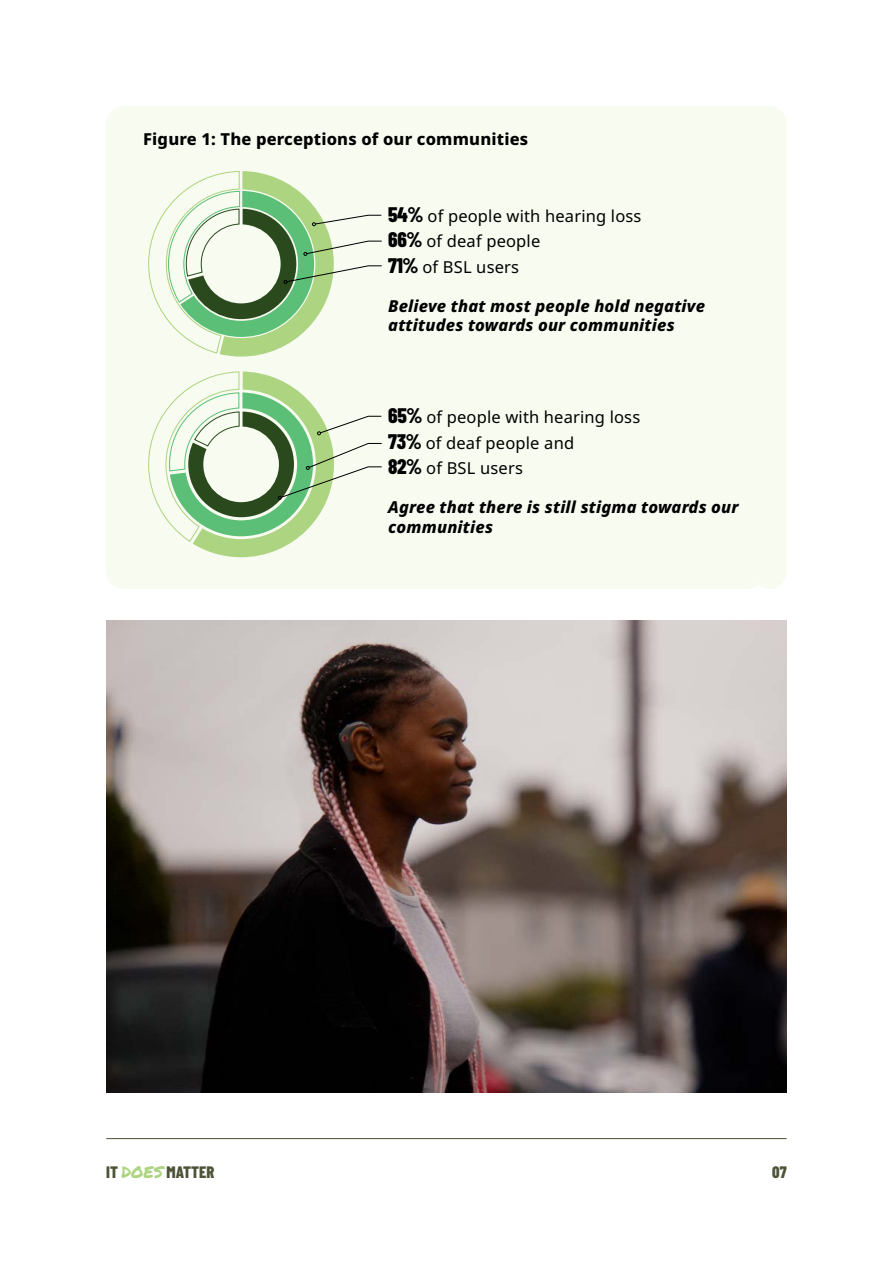
<style>
.page{position:relative;width:893px;height:1263px;background:#fff}
.page>*{position:absolute;margin:0;border:0;box-sizing:border-box;transform-origin:0 0}
.t1{font:16.5px "Noto Sans";letter-spacing:.01em;color:#000}
.t2{font:italic 800 16.5px/19.5px "Noto Sans";letter-spacing:.01em;color:#000}
.t3{font:800 16.5px "Noto Sans";letter-spacing:.01em;color:#000}
.t4{font:800 16.5px "Barlow Condensed";color:#4c5336}
.s1{font-family:"Barlow Condensed";font-weight:800;font-size:21px}
.s2{font-family:"Permanent Marker";font-weight:400;color:#add480}
</style>
<div class="page">
<hr style="left:106px;top:1138px;width:681px;height:1px;background:#4c5336">
<div style="left:106px;top:106px;width:681px;height:483px;background:#f7fbf0"></div>
<img style="left:106px;top:621px;width:681px;height:472px">
<svg style="left:148px;top:371px;width:234px;height:186px"></svg>
<svg style="left:148px;top:171px;width:234px;height:186px"></svg>
<p class="t3" style="left:143px;top:130px;width:386px">Figure 1: The perceptions of our communities</p>
<p class="t1" style="left:388px;top:206px;width:255px"><span class="s1">54%</span> of people with hearing loss</p>
<p class="t1" style="left:388px;top:232px;width:154px"><span class="s1">66%</span> of deaf people</p>
<p class="t1" style="left:388px;top:257px;width:132px"><span class="s1">71%</span> of BSL users</p>
<p class="t2" style="left:388px;top:296px;width:318px">Believe that most people hold negative attitudes towards our communities</p>
<p class="t1" style="left:388px;top:408px;width:253px"><span class="s1">65%</span> of people with hearing loss</p>
<p class="t1" style="left:388px;top:433px;width:187px"><span class="s1">73%</span> of deaf people and</p>
<p class="t1" style="left:388px;top:459px;width:136px"><span class="s1">82%</span> of BSL users</p>
<p class="t2" style="left:388px;top:498px;width:352px">Agree that there is still stigma towards our communities</p>
<p class="t4" style="left:106px;top:1160px;width:110px">IT <span class="s2">DOES</span> MATTER</p>
<p class="t4" style="left:772px;top:1160px;width:16px">07</p>
</div>
